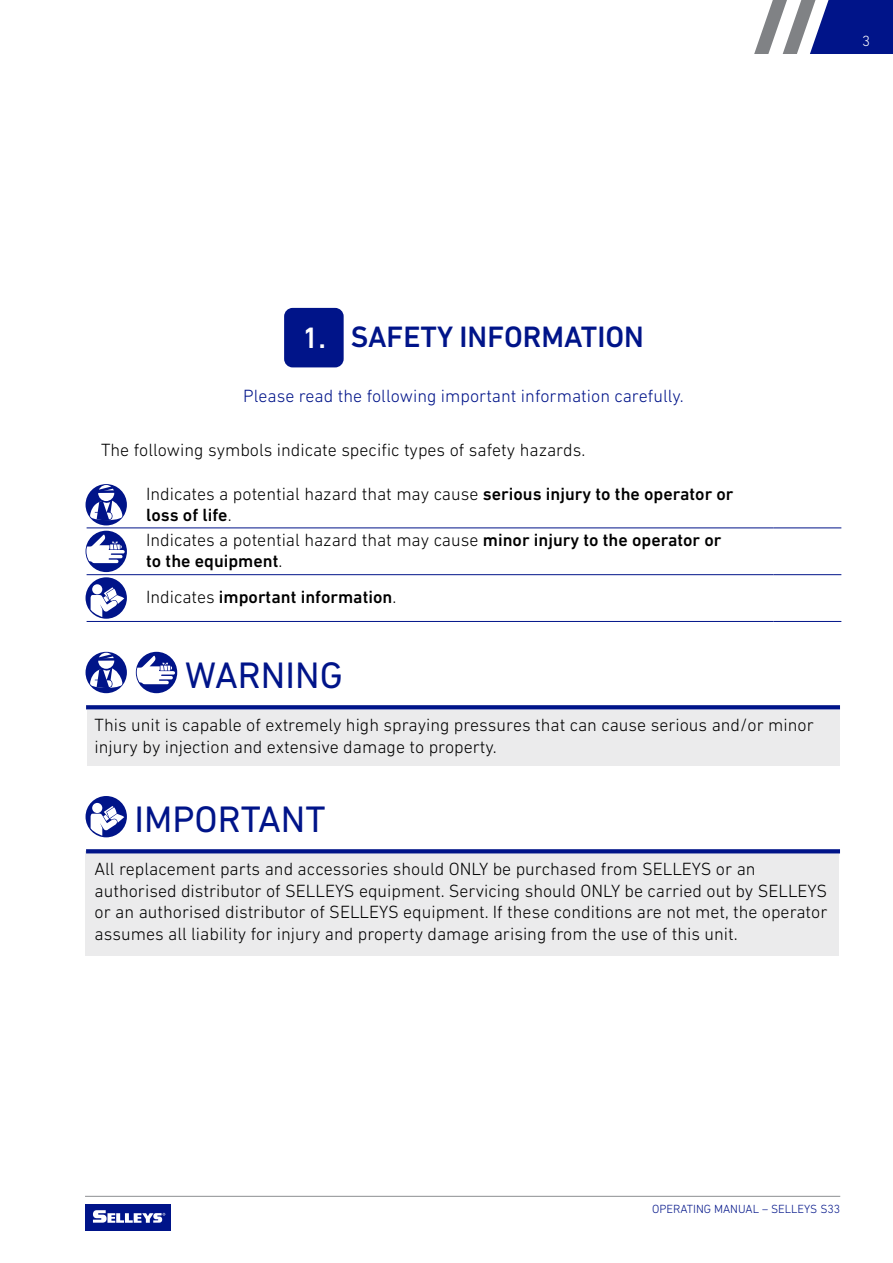
<style>
.page{position:relative;width:893px;height:1263px;background:#fff}
.page>*{position:absolute;margin:0;border:0;box-sizing:border-box;transform-origin:0 0}
.t1{font:37.5px "DIN Next LT Pro";color:#001489}
.t2{font:500 30px "DIN Next LT Pro";color:#001489}
.t3{font:300 18px/21.6px "DIN Next LT Pro";color:#000}
.t4{font:500 18px/21.6px "DIN Next LT Pro";color:#000}
.t5{font:300 18px "DIN Next LT Pro";color:#001489}
.t6{font:300 15px "DIN Next LT Pro";color:#fff}
.t7{font:300 12px "DIN Next LT Pro";color:#001489}
.s1{color:#fff}
.s2{font-weight:500}
.s3{font-weight:300}
</style>
<div class="page">
<div style="left:85px;top:1204px;width:85px;height:26px;background:#001489"></div>
<svg style="left:93px;top:1210px;width:72px;height:13px"></svg>
<hr style="left:85px;top:1196px;width:755px;height:1px;background:#939598">
<svg style="left:754px;top:0;width:139px;height:54px"></svg>
<div style="left:85px;top:851px;width:754px;height:104px;background:#ebebec"></div>
<div style="left:87px;top:709px;width:752px;height:56px;background:#ebebec"></div>
<svg style="left:86px;top:705px;width:754px;height:4px;fill:#001489"></svg>
<svg style="left:86px;top:849px;width:754px;height:4px;fill:#001489"></svg>
<div style="left:284px;top:308px;width:60px;height:59px;background:#001489;border-radius:9px"></div>
<hr style="left:87px;top:528px;width:686px;height:1px;background:#001489">
<hr style="left:773px;top:528px;width:68px;height:1px;background:#001489">
<hr style="left:87px;top:574px;width:686px;height:1px;background:#001489">
<hr style="left:773px;top:574px;width:68px;height:1px;background:#001489">
<hr style="left:87px;top:621px;width:686px;height:1px;background:#001489">
<hr style="left:773px;top:621px;width:68px;height:1px;background:#001489">
<div style="left:86px;top:577px;width:41px;height:42px;background:#001489;border-radius:50%"></div>
<svg style="left:92px;top:584px;width:10px;height:10px"></svg>
<svg style="left:90px;top:587px;width:34px;height:30px"></svg>
<div style="left:86px;top:796px;width:41px;height:41px;background:#001489;border-radius:50%"></div>
<div style="left:92px;top:803px;width:10px;height:10px;background:#fff;border-radius:50%"></div>
<svg style="left:90px;top:806px;width:34px;height:30px"></svg>
<svg style="left:86px;top:531px;width:41px;height:41px"></svg>
<div style="left:86px;top:531px;width:40px;height:40px;background:#001489;border-radius:50%"></div>
<svg style="left:86px;top:535px;width:39px;height:28px"></svg>
<svg style="left:136px;top:652px;width:41px;height:41px"></svg>
<div style="left:137px;top:653px;width:39px;height:39px;background:#001489;border-radius:50%"></div>
<svg style="left:137px;top:656px;width:38px;height:28px"></svg>
<div style="left:86px;top:484px;width:41px;height:41px;background:#001489;border-radius:50%"></div>
<div style="left:98px;top:485px;width:16px;height:16px;background:#fff;border-radius:50%"></div>
<svg style="left:90px;top:500px;width:33px;height:22px"></svg>
<svg style="left:95px;top:486px;width:19px;height:7px"></svg>
<div style="left:86px;top:652px;width:41px;height:41px;background:#001489;border-radius:50%"></div>
<div style="left:98px;top:653px;width:16px;height:16px;background:#fff;border-radius:50%"></div>
<svg style="left:90px;top:668px;width:33px;height:21px"></svg>
<svg style="left:95px;top:654px;width:19px;height:7px"></svg>
<p class="t6" style="left:862px;top:32px;width:9px">3</p>
<h2 class="t2" style="left:302px;top:320px;width:343px"><span class="s1">1.</span> SAFETY INFORMATION</h2>
<p class="t5" style="left:243px;top:386px;width:442px">Please read the following important information carefully.</p>
<p class="t3" style="left:101px;top:439px;width:486px">The following symbols indicate specific types of safety hazards.</p>
<p class="t3" style="left:146px;top:482px;width:589px">Indicates a potential hazard that may cause <span class="s2">serious injury to the operator or loss of life</span>.</p>
<p class="t4" style="left:146px;top:529px;width:577px"><span class="s3">Indicates a potential hazard that may cause</span> minor injury to the operator or to the equipment<span class="s3">.</span></p>
<p class="t4" style="left:146px;top:586px;width:252px"><span class="s3">Indicates</span> important information<span class="s3">.</span></p>
<h1 class="t1" style="left:185px;top:653px;width:159px">WARNING</h1>
<p class="t3" style="left:95px;top:714px;width:721px">This unit is capable of extremely high spraying pressures that can cause serious and/or minor injury by injection and extensive damage to property.</p>
<h1 class="t1" style="left:134px;top:797px;width:193px">IMPORTANT</h1>
<p class="t3" style="left:95px;top:858px;width:734px">All replacement parts and accessories should ONLY be purchased from SELLEYS or an authorised distributor of SELLEYS equipment. Servicing should ONLY be carried out by SELLEYS or an authorised distributor of SELLEYS equipment. If these conditions are not met, the operator assumes all liability for injury and property damage arising from the use of this unit.</p>
<p class="t7" style="left:652px;top:1202px;width:190px">OPERATING MANUAL – SELLEYS S33</p>
</div>
